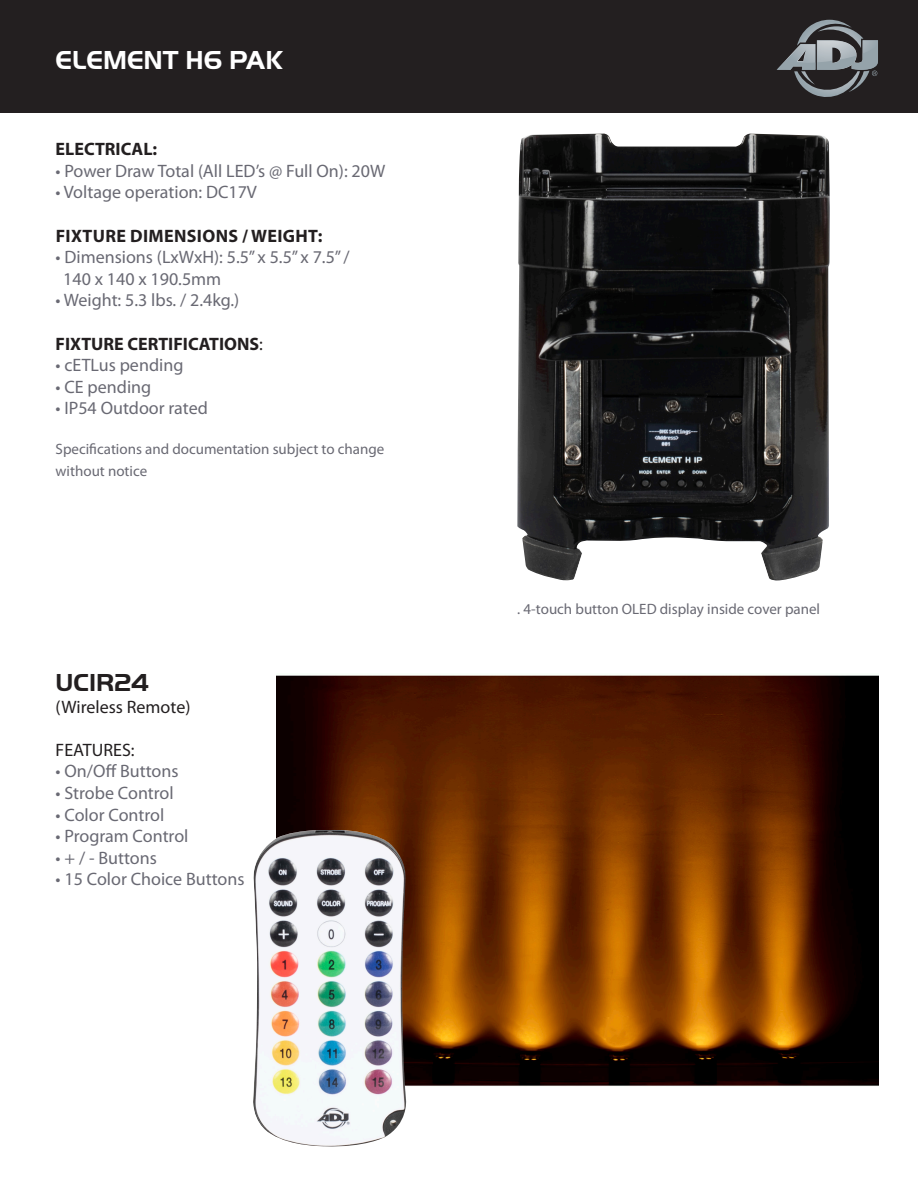
<style>
.page{position:relative;width:918px;height:1188px;background:#fff}
.page>*{position:absolute;margin:0;border:0;box-sizing:border-box;transform-origin:0 0}
.t1{font:700 27px "Handel Got D";color:#fff}
.t2{font:700 25.5px "Handel Got D";color:#231f20}
.t3{font:18px "Myriad Pro";color:#696973}
.t4{font:700 18px "Myriad Pro";letter-spacing:.005em;color:#231f20}
.t5{font:18px "Myriad Pro";color:#231f20}
.t6{font:15px "Myriad Pro";color:#696973}
.s1{font-weight:400}
</style>
<div class="page">
<div style="left:0;top:0;width:918px;height:113px;background:#231f20"></div>
<svg style="left:777px;top:20px;width:101px;height:77px"></svg>
<img style="left:517px;top:133px;width:313px;height:447px">
<img style="left:276px;top:675px;width:603px;height:411px">
<img style="left:253px;top:830px;width:155px;height:317px">
<p class="t1" style="left:56px;top:45px;width:229px">ELEMENT H6 PAK</p>
<p class="t4" style="left:56px;top:137px;width:103px">ELECTRICAL:</p>
<p class="t3" style="left:56px;top:160px;width:331px">• Power Draw Total (All LED’s @ Full On): 20W</p>
<p class="t3" style="left:56px;top:181px;width:203px">• Voltage operation: DC17V</p>
<p class="t4" style="left:56px;top:224px;width:268px">FIXTURE DIMENSIONS / WEIGHT:</p>
<p class="t3" style="left:56px;top:246px;width:296px">• Dimensions (LxWxH): 5.5” x 5.5” x 7.5” /</p>
<p class="t3" style="left:63px;top:268px;width:160px">140 x 140 x 190.5mm</p>
<p class="t3" style="left:56px;top:289px;width:185px">• Weight: 5.3 lbs. / 2.4kg.)</p>
<p class="t4" style="left:56px;top:332px;width:209px">FIXTURE CERTIFICATIONS<span class="s1">:</span></p>
<p class="t3" style="left:56px;top:354px;width:129px">• cETLus pending</p>
<p class="t3" style="left:56px;top:376px;width:97px">• CE pending</p>
<p class="t3" style="left:56px;top:397px;width:154px">• IP54 Outdoor rated</p>
<p class="t6" style="left:56px;top:440px;width:330px">Specifications and documentation subject to change</p>
<p class="t6" style="left:56px;top:461px;width:93px">without notice</p>
<p class="t2" style="left:56px;top:668px;width:95px">UCIR24</p>
<p class="t5" style="left:56px;top:695px;width:136px">(Wireless Remote)</p>
<p class="t5" style="left:56px;top:739px;width:80px">FEATURES:</p>
<p class="t3" style="left:56px;top:760px;width:124px">• On/Off Buttons</p>
<p class="t3" style="left:56px;top:782px;width:120px">• Strobe Control</p>
<p class="t3" style="left:56px;top:803px;width:110px">• Color Control</p>
<p class="t3" style="left:56px;top:825px;width:134px">• Program Control</p>
<p class="t3" style="left:56px;top:847px;width:103px">• + / - Buttons</p>
<p class="t3" style="left:56px;top:868px;width:190px">• 15 Color Choice Buttons</p>
<p class="t6" style="left:517px;top:600px;width:304px">. 4-touch button OLED display inside cover panel</p>
</div>
